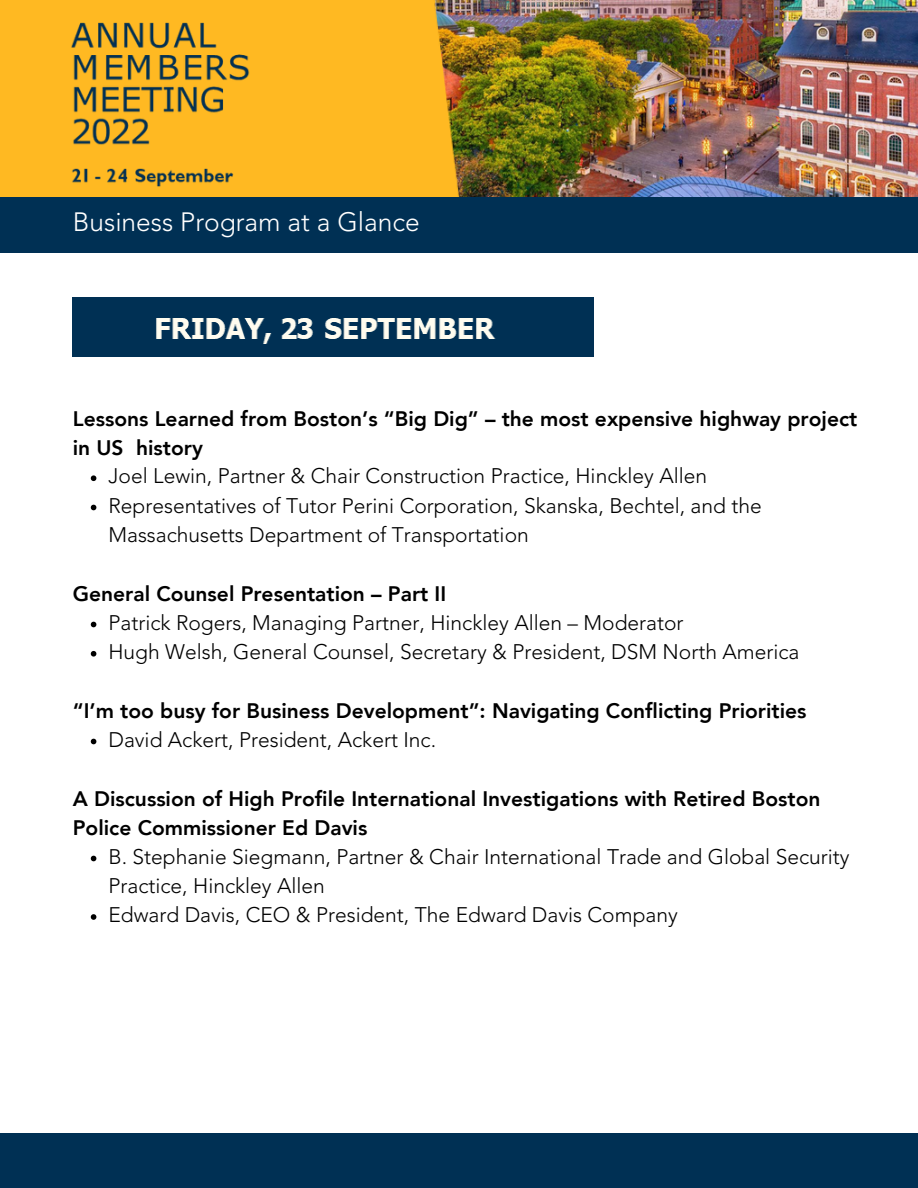
<style>
.page{position:relative;width:918px;height:1188px;background:#fff}
.page>*{position:absolute;margin:0;border:0;box-sizing:border-box;transform-origin:0 0}
.t1{font:300 26.4px "Avenir LT Std";color:#fff}
.t2{font:300 21px/29.2px "Avenir LT Std";color:#000}
.t3{font:800 21px/29.2px "Avenir LT";color:#000}
</style>
<div class="page">
<img style="left:459px;top:0;width:459px;height:197px">
<div style="left:0;top:0;width:459px;height:197px;background:#ffb922"></div>
<img style="left:51px;top:5px;width:238px;height:192px">
<div style="left:0;top:197px;width:917px;height:55px;background:#003054"></div>
<img style="left:73px;top:298px;width:521px;height:59px">
<svg style="left:91px;top:475px;width:5px;height:6px"></svg>
<svg style="left:91px;top:505px;width:5px;height:5px"></svg>
<svg style="left:91px;top:622px;width:5px;height:5px"></svg>
<svg style="left:91px;top:651px;width:5px;height:6px"></svg>
<svg style="left:91px;top:739px;width:5px;height:5px"></svg>
<svg style="left:91px;top:856px;width:5px;height:5px"></svg>
<svg style="left:91px;top:914px;width:5px;height:6px"></svg>
<div style="left:0;top:1133px;width:918px;height:55px;background:#003054"></div>
<p class="t1" style="left:73px;top:212px;width:348px">Business Program at a Glance</p>
<p class="t3" style="left:73px;top:406px;width:786px">Lessons Learned from Boston’s “Big Dig” – the most expensive highway project in US history</p>
<p class="t2" style="left:108px;top:463px;width:655px">Joel Lewin, Partner &amp; Chair Construction Practice, Hinckley Allen<br>Representatives of Tutor Perini Corporation, Skanska, Bechtel, and the<br>Massachusetts Department of Transportation</p>
<p class="t3" style="left:73px;top:581px;width:375px">General Counsel Presentation – Part II</p>
<p class="t2" style="left:108px;top:610px;width:692px">Patrick Rogers, Managing Partner, Hinckley Allen – Moderator<br>Hugh Welsh, General Counsel, Secretary &amp; President, DSM North America</p>
<p class="t3" style="left:73px;top:698px;width:735px">“I’m too busy for Business Development”: Navigating Conflicting Priorities</p>
<p class="t2" style="left:108px;top:727px;width:329px">David Ackert, President, Ackert Inc.</p>
<p class="t3" style="left:73px;top:786px;width:749px">A Discussion of High Profile International Investigations with Retired Boston<br>Police Commissioner Ed Davis</p>
<p class="t2" style="left:108px;top:844px;width:743px">B. Stephanie Siegmann, Partner &amp; Chair International Trade and Global Security<br>Practice, Hinckley Allen<br>Edward Davis, CEO &amp; President, The Edward Davis Company</p>
</div>
